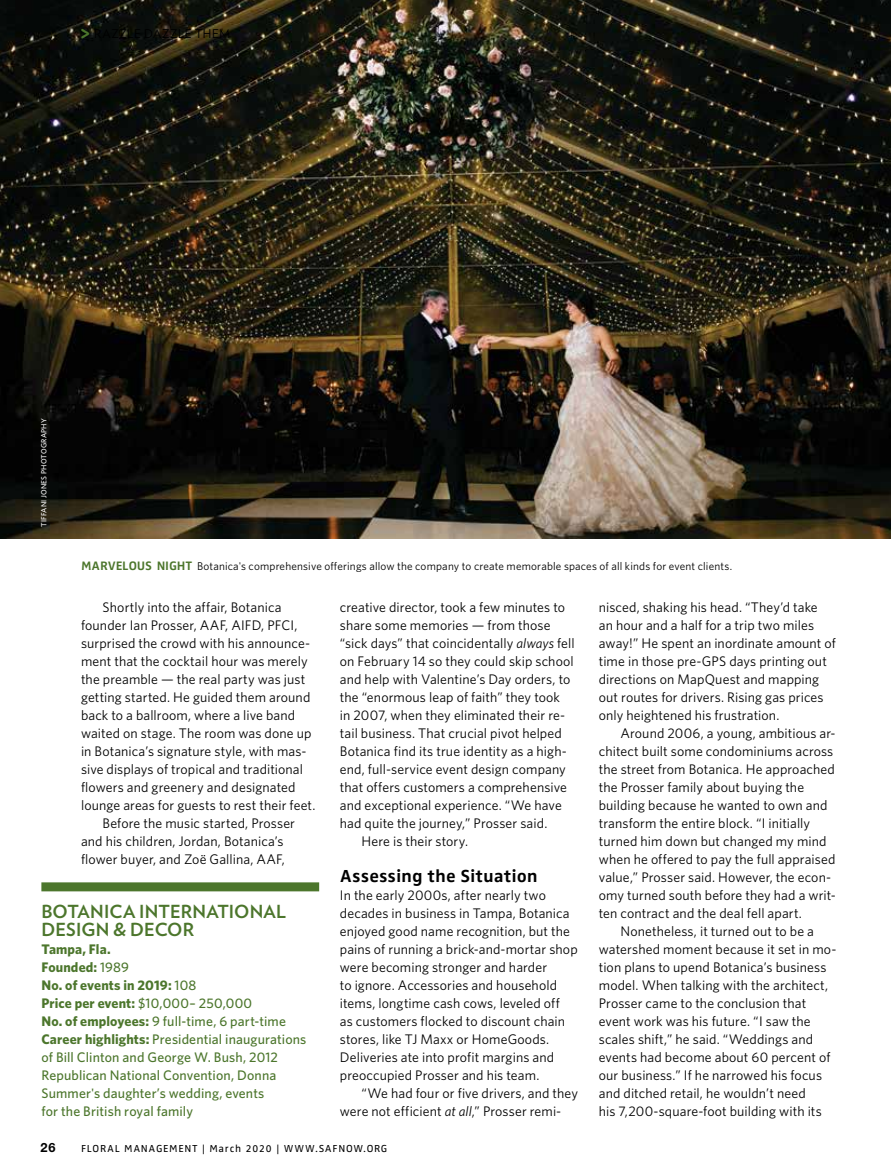
<style>
.page{position:relative;width:891px;height:1175px;background:#fff}
.page>*{position:absolute;margin:0;border:0;box-sizing:border-box;transform-origin:0 0}
.h1_sidebar_rule{font:700 18px/18px "Verlag";letter-spacing:.005em;color:#4c762c}
.t1{font:700 18px "Zwo Corr Pro";letter-spacing:-.005em;color:#000}
.p_noindent{font:13.8px/18px "Whitney";letter-spacing:.005em;color:#000}
.p_sidebar{font:500 13.8px/18px "Whitney";letter-spacing:.01em;color:#4c762c}
.p_sidebar-2{font:700 13.8px "Whitney";letter-spacing:.01em;color:#4c762c}
.t2{font:700 12.75px "Helvetica Neue LT Std";color:#000}
.h1_eyebrow{font:12px "Verlag";letter-spacing:.045em;color:#000}
.p_caption{font:11.25px "Whitney";letter-spacing:.015em;color:#000}
.t3{font:10.5px "Zwo Corr Pro";letter-spacing:.055em;color:#000}
.p_credit{font:500 7.5px "Whitney";letter-spacing:.03em;color:#fff}
.s1{font-family:"Helvetica Rounded LT Std";font-weight:900;font-size:18.75px;color:#4c762c}
.s2{font-family:"Zwo Corr Pro";font-weight:700;font-size:12.75px;color:#4c762c}
.s3{font-weight:500}
.s4{font-weight:700}
.s5{font-style:italic}
</style>
<div class="page">
<img style="left:0;top:0;width:891px;height:539px">
<div style="left:41px;top:882px;width:278px;height:9px;background:#4c762c"></div>
<p class="h1_eyebrow" style="left:81px;top:25px;width:150px"><span class="s1">&gt;</span> RAZZLE DAZZLE THEM</p>
<p class="p_credit" style="left:39px;top:526px;width:110px;rotate:-90deg">TIFFANI JONES PHOTOGRAPHY</p>
<p class="p_caption" style="left:81px;top:558px;width:653px"><span class="s2">MARVELOUS NIGHT</span> Botanica's comprehensive offerings allow the company to create memorable spaces of all kinds for event clients.</p>
<p class="p_noindent" style="left:81px;top:598px;width:236px;text-indent:22px">Shortly into the affair, Botanica founder Ian Prosser, AAF, AIFD, PFCI, surprised the crowd with his announce&shy;ment that the cocktail hour was merely the preamble — the real party was just getting started. He guided them around back to a ballroom, where a live band waited on stage. The room was done up in Botanica’s signature style, with mas&shy;sive displays of tropical and traditional flowers and greenery and designated lounge areas for guests to rest their feet.</p>
<p class="p_noindent" style="left:81px;top:814px;width:216px;text-indent:22px">Before the music started, Prosser and his children, Jordan, Botanica’s flower buyer, and Zoë Gallina, AAF,</p>
<p class="h1_sidebar_rule" style="left:41px;top:902px;width:246px">BOTANICA INTERNATIONAL<br>DESIGN &amp; DECOR</p>
<p class="p_sidebar-2" style="left:41px;top:940px;width:71px">Tampa, Fla.</p>
<p class="p_sidebar-2" style="left:41px;top:958px;width:89px">Founded: <span class="s3">1989</span></p>
<p class="p_sidebar-2" style="left:41px;top:976px;width:157px">No. of events in 2019: <span class="s3">108</span></p>
<p class="p_sidebar" style="left:41px;top:994px;width:212px"><span class="s4">Price per event:</span> $10,000– 250,000</p>
<p class="p_sidebar" style="left:41px;top:1012px;width:246px"><span class="s4">No. of employees:</span> 9 full-time, 6 part-time</p>
<p class="p_sidebar" style="left:41px;top:1030px;width:267px"><span class="s4">Career highlights:</span> Presidential inaugurations of Bill Clinton and George W. Bush, 2012<br>Republican National Convention, Donna Summer's daughter’s wedding, events<br>for the British royal family</p>
<p class="p_noindent" style="left:340px;top:598px;width:236px">creative director, took a few minutes to share some memories — from those “sick days” that coincidentally <span class="s5">always</span> fell on February 14 so they could skip school and help with Valentine’s Day orders, to the “enormous leap of faith” they took<br>in 2007, when they eliminated their re&shy;tail business. That crucial pivot helped Botanica find its true identity as a high&shy;end, full-service event design company that offers customers a comprehensive and exceptional experience. “We have had quite the journey,” Prosser said.</p>
<p class="p_noindent" style="left:362px;top:832px;width:108px">Here is their story.</p>
<p class="t1" style="left:340px;top:862px;width:200px">Assessing the Situation</p>
<p class="p_noindent" style="left:340px;top:886px;width:239px">In the early 2000s, after nearly two decades in business in Tampa, Botanica enjoyed good name recognition, but the pains of running a brick-and-mortar shop were becoming stronger and harder<br>to ignore. Accessories and household items, longtime cash cows, leveled off<br>as customers flocked to discount chain stores, like TJ Maxx or HomeGoods.<br>Deliveries ate into profit margins and preoccupied Prosser and his team.</p>
<p class="p_noindent" style="left:340px;top:1084px;width:240px;text-indent:22px">“We had four or five drivers, and they were not efficient <span class="s5">at all</span>,” Prosser remi-</p>
<p class="t2" style="left:40px;top:1140px;width:17px">26</p>
<p class="t3" style="left:81px;top:1141px;width:308px">FLORAL MANAGEMENT | March 2020 | WWW.SAFNOW.ORG</p>
<p class="p_noindent" style="left:599px;top:598px;width:239px">nisced, shaking his head. “They’d take<br>an hour and a half for a trip two miles away!” He spent an inordinate amount of time in those pre-GPS days printing out directions on MapQuest and mapping out routes for drivers. Rising gas prices only heightened his frustration.</p>
<p class="p_noindent" style="left:599px;top:724px;width:239px;text-indent:22px">Around 2006, a young, ambitious ar&shy;chitect built some condominiums across the street from Botanica. He approached the Prosser family about buying the building because he wanted to own and transform the entire block. “I initially turned him down but changed my mind when he offered to pay the full appraised value,” Prosser said. However, the econ&shy;omy turned south before they had a writ&shy;ten contract and the deal fell apart.</p>
<p class="p_noindent" style="left:599px;top:922px;width:239px;text-indent:22px">Nonetheless, it turned out to be a watershed moment because it set in mo&shy;tion plans to upend Botanica’s business model. When talking with the architect, Prosser came to the conclusion that event work was his future. “I saw the scales shift,” he said. “Weddings and events had become about 60 percent of our business.” If he narrowed his focus and ditched retail, he wouldn’t need<br>his 7,200-square-foot building with its</p>
</div>
